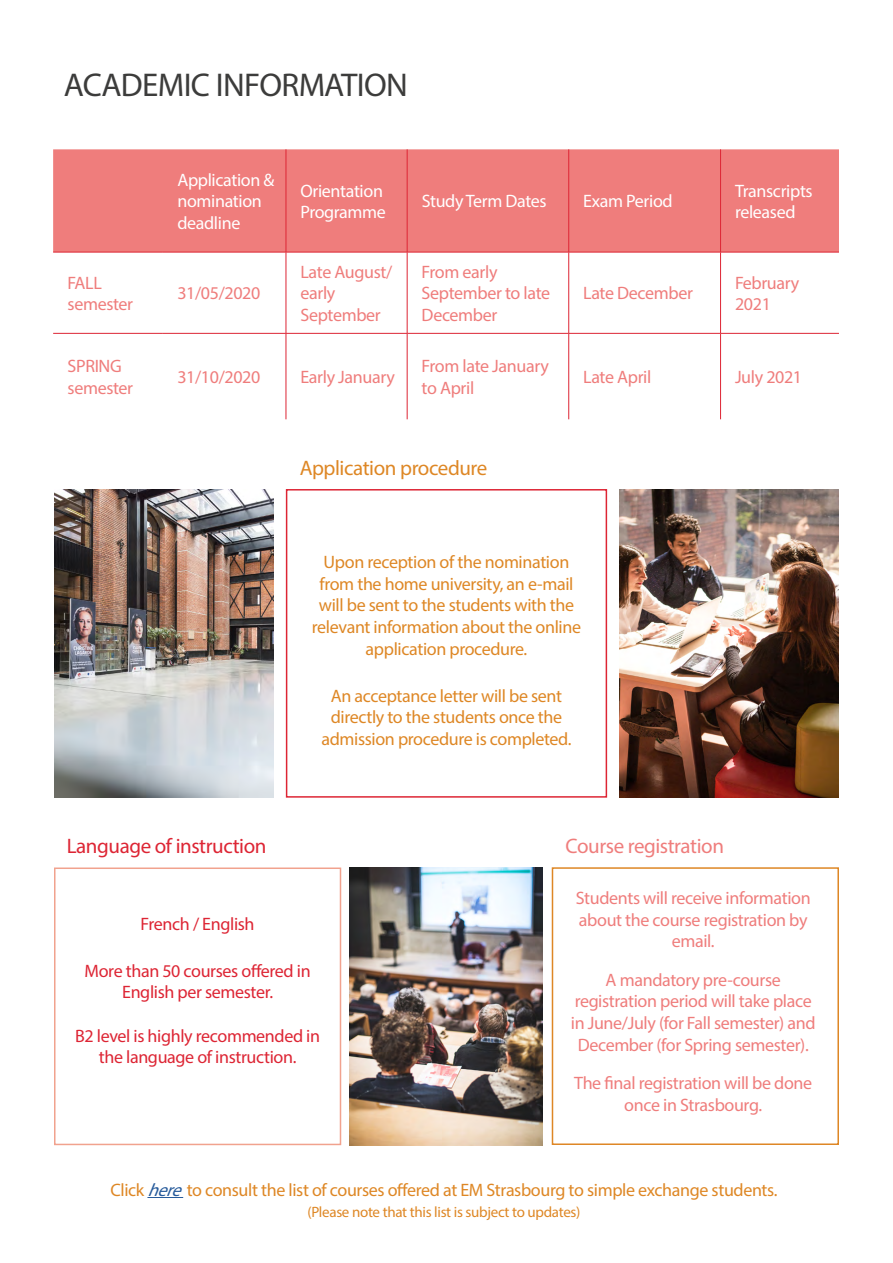
<style>
.page{position:relative;width:893px;height:1263px;background:#fff}
.page>*{position:absolute;margin:0;border:0;box-sizing:border-box;transform-origin:0 0}
.t1{font:33px "Myriad Pro";letter-spacing:-.02em;color:#3c3c3b}
.t2{font:21px "Myriad Pro";letter-spacing:-.02em;color:#dd2534}
.t3{font:21px "Myriad Pro";letter-spacing:-.02em;color:#de8725}
.t4{font:21px "Myriad Pro";letter-spacing:-.02em;color:#ef7d7c}
.t5{font:18px/21.6px "Myriad Pro";letter-spacing:-.02em;color:#ef7d7c}
.t6{font:18px/21.6px "Myriad Pro";letter-spacing:-.02em;color:#de8725;text-align:center}
.t7{font:18px/21.6px "Myriad Pro";letter-spacing:-.02em;color:#dd2534;text-align:center}
.t8{font:18px/21.6px "Myriad Pro";letter-spacing:-.02em;color:#fff}
.t9{font:15px "Myriad Pro";letter-spacing:-.02em;color:#de8725}
.s1{font-style:italic;color:#275b9b}
</style>
<div class="page">
<div style="left:53px;top:149px;width:786px;height:103px;background:#ef7d7c"></div>
<hr style="left:286px;top:149px;width:1px;height:103px;background:#dd2534">
<hr style="left:407px;top:149px;width:1px;height:103px;background:#dd2534">
<hr style="left:568px;top:149px;width:1px;height:103px;background:#dd2534">
<hr style="left:720px;top:149px;width:1px;height:103px;background:#dd2534">
<hr style="left:53px;top:252px;width:110px;height:1px;background:#dd2534">
<hr style="left:163px;top:252px;width:123px;height:1px;background:#dd2534">
<hr style="left:286px;top:252px;width:121px;height:1px;background:#dd2534">
<hr style="left:286px;top:252px;width:1px;height:81px;background:#dd2534">
<hr style="left:407px;top:252px;width:162px;height:1px;background:#dd2534">
<hr style="left:407px;top:252px;width:1px;height:81px;background:#dd2534">
<hr style="left:569px;top:252px;width:151px;height:1px;background:#dd2534">
<hr style="left:568px;top:252px;width:1px;height:81px;background:#dd2534">
<hr style="left:720px;top:252px;width:119px;height:1px;background:#dd2534">
<hr style="left:720px;top:252px;width:1px;height:81px;background:#dd2534">
<hr style="left:53px;top:333px;width:110px;height:1px;background:#dd2534">
<hr style="left:163px;top:333px;width:123px;height:1px;background:#dd2534">
<hr style="left:286px;top:333px;width:121px;height:1px;background:#dd2534">
<hr style="left:286px;top:334px;width:1px;height:85px;background:#dd2534">
<hr style="left:407px;top:333px;width:162px;height:1px;background:#dd2534">
<hr style="left:407px;top:334px;width:1px;height:85px;background:#dd2534">
<hr style="left:569px;top:333px;width:151px;height:1px;background:#dd2534">
<hr style="left:568px;top:334px;width:1px;height:85px;background:#dd2534">
<hr style="left:720px;top:333px;width:119px;height:1px;background:#dd2534">
<hr style="left:720px;top:334px;width:1px;height:85px;background:#dd2534">
<div style="left:552px;top:867px;width:287px;height:278px;border:2px solid #de8725"></div>
<div style="left:54px;top:867px;width:287px;height:278px;border:2px solid #f1a28e"></div>
<div style="left:286px;top:489px;width:321px;height:309px;border:2px solid #dd2534"></div>
<img style="left:350px;top:867px;width:192px;height:278px">
<img style="left:54px;top:489px;width:219px;height:309px">
<img style="left:620px;top:489px;width:219px;height:309px">
<hr style="left:147px;top:1197px;width:36px;height:1px;background:#275b9b">
<h1 class="t1" style="left:64px;top:64px;width:346px">ACADEMIC INFORMATION</h1>
<p class="t8" style="left:177px;top:169px;width:99px">Application &amp; nomination deadline</p>
<p class="t8" style="left:300px;top:180px;width:87px">Orientation<br>Programme</p>
<p class="t8" style="left:422px;top:190px;width:127px">Study Term Dates</p>
<p class="t8" style="left:583px;top:190px;width:91px">Exam Period</p>
<p class="t8" style="left:735px;top:180px;width:79px">Transcripts released</p>
<p class="t5" style="left:68px;top:272px;width:67px">FALL semester</p>
<p class="t5" style="left:177px;top:282px;width:84px">31/05/2020</p>
<p class="t5" style="left:300px;top:261px;width:93px">Late August/ early<br>September</p>
<p class="t5" style="left:422px;top:261px;width:130px">From early<br>September to late<br>December</p>
<p class="t5" style="left:583px;top:282px;width:111px">Late December</p>
<p class="t5" style="left:735px;top:272px;width:66px">February<br>2021</p>
<p class="t5" style="left:68px;top:355px;width:67px">SPRING semester</p>
<p class="t5" style="left:177px;top:366px;width:84px">31/10/2020</p>
<p class="t5" style="left:300px;top:366px;width:96px">Early January</p>
<p class="t5" style="left:422px;top:355px;width:129px">From late January to April</p>
<p class="t5" style="left:583px;top:366px;width:70px">Late April</p>
<p class="t5" style="left:735px;top:366px;width:69px">July 2021</p>
<p class="t3" style="left:300px;top:455px;width:189px">Application procedure</p>
<p class="t6" style="left:312px;top:551px;width:271px">Upon reception of the nomination from the home university, an e-mail will be sent to the students with the relevant information about the online application procedure.</p>
<p class="t6" style="left:321px;top:684px;width:252px">An acceptance letter will be sent directly to the students once the admission procedure is completed.</p>
<p class="t2" style="left:67px;top:833px;width:201px">Language of instruction</p>
<p class="t4" style="left:566px;top:833px;width:160px">Course registration</p>
<p class="t7" style="left:141px;top:912px;width:115px">French / English</p>
<p class="t7" style="left:85px;top:960px;width:228px">More than 50 courses offered in<br>English per semester.</p>
<p class="t7" style="left:75px;top:1024px;width:246px">B2 level is highly recommended in the language of instruction.</p>
<p class="t5" style="left:576px;top:887px;width:236px;text-align:center">Students will receive information about the course registration by email.</p>
<p class="t5" style="left:571px;top:968px;width:246px;text-align:center">A mandatory pre-course registration period will take place in June/July (for Fall semester) and<br>December (for Spring semester).</p>
<p class="t5" style="left:574px;top:1072px;width:240px;text-align:center">The final registration will be done once in Strasbourg.</p>
<p class="t6" style="left:110px;top:1178px;width:669px">Click <span class="s1">here</span>to consult the list of courses offered at EM Strasbourg to simple exchange students.</p>
<p class="t9" style="left:307px;top:1203px;width:275px">(Please note that this list is subject to updates)</p>
</div>
